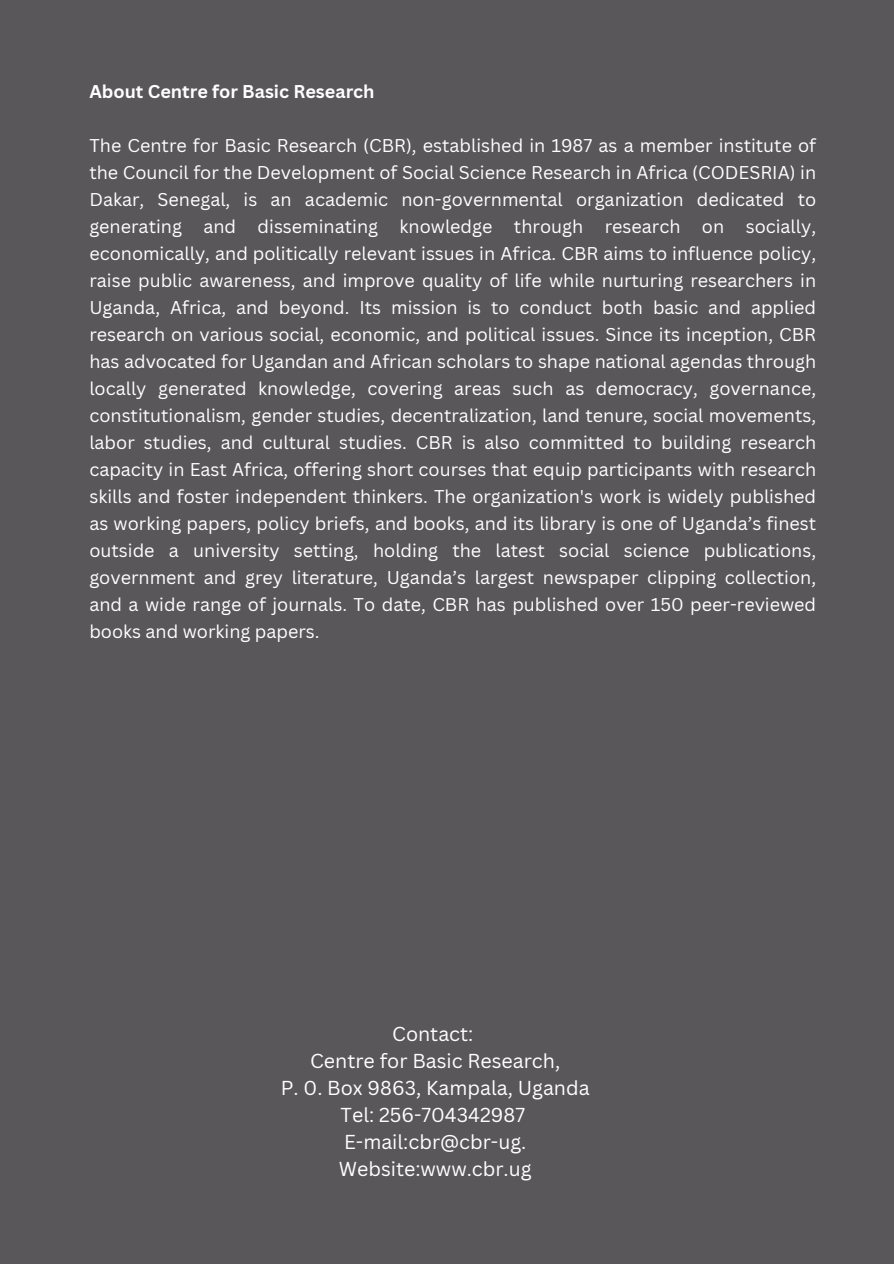
<style>
.page{position:relative;width:894px;height:1264px;background:#fff}
.page>*{position:absolute;margin:0;border:0;box-sizing:border-box;transform-origin:0 0}
.t1{font:19.65px "Canva Sans";color:#fff}
.t2{font:18px/27px "Canva Sans";color:#fff;text-align:justify}
.t3{font:700 18px "Canva Sans";color:#fff}
</style>
<div class="page">
<div style="left:0;top:0;width:893px;height:1263px;background:#5a575a"></div>
<h1 class="t3" style="left:89px;top:79px;width:287px">About Centre for Basic Research</h1>
<p class="t2" style="left:89px;top:131px;width:728px">The Centre for Basic Research (CBR), established in 1987 as a member institute of the Council for the Development of Social Science Research in Africa (CODESRIA) in Dakar, Senegal, is an academic non-governmental organization dedicated to generating and disseminating knowledge through research on socially, economically, and politically relevant issues in Africa. CBR aims to influence policy, raise public awareness, and improve quality of life while nurturing researchers in Uganda, Africa, and beyond. Its mission is to conduct both basic and applied research on various social, economic, and political issues. Since its inception, CBR has advocated for Ugandan and African scholars to shape national agendas through locally generated knowledge, covering areas such as democracy, governance, constitutionalism, gender studies, decentralization, land tenure, social movements, labor studies, and cultural studies. CBR is also committed to building research capacity in East Africa, offering short courses that equip participants with research skills and foster independent thinkers. The organization's work is widely published as working papers, policy briefs, and books, and its library is one of Uganda’s finest outside a university setting, holding the latest social science publications, government and grey literature, Uganda’s largest newspaper clipping collection, and a wide range of journals. To date, CBR has published over 150 peer-reviewed books and working papers.</p>
<p class="t1" style="left:392px;top:1020px;width:83px">Contact:</p>
<p class="t1" style="left:310px;top:1047px;width:251px">Centre for Basic Research,</p>
<p class="t1" style="left:281px;top:1074px;width:310px">P. 0. Box 9863, Kampala, Uganda</p>
<p class="t1" style="left:340px;top:1101px;width:186px">Tel: 256-704342987</p>
<p class="t1" style="left:344px;top:1128px;width:184px">E-mail:cbr@cbr-ug.</p>
<p class="t1" style="left:339px;top:1155px;width:194px">Website:www.cbr.ug</p>
</div>
